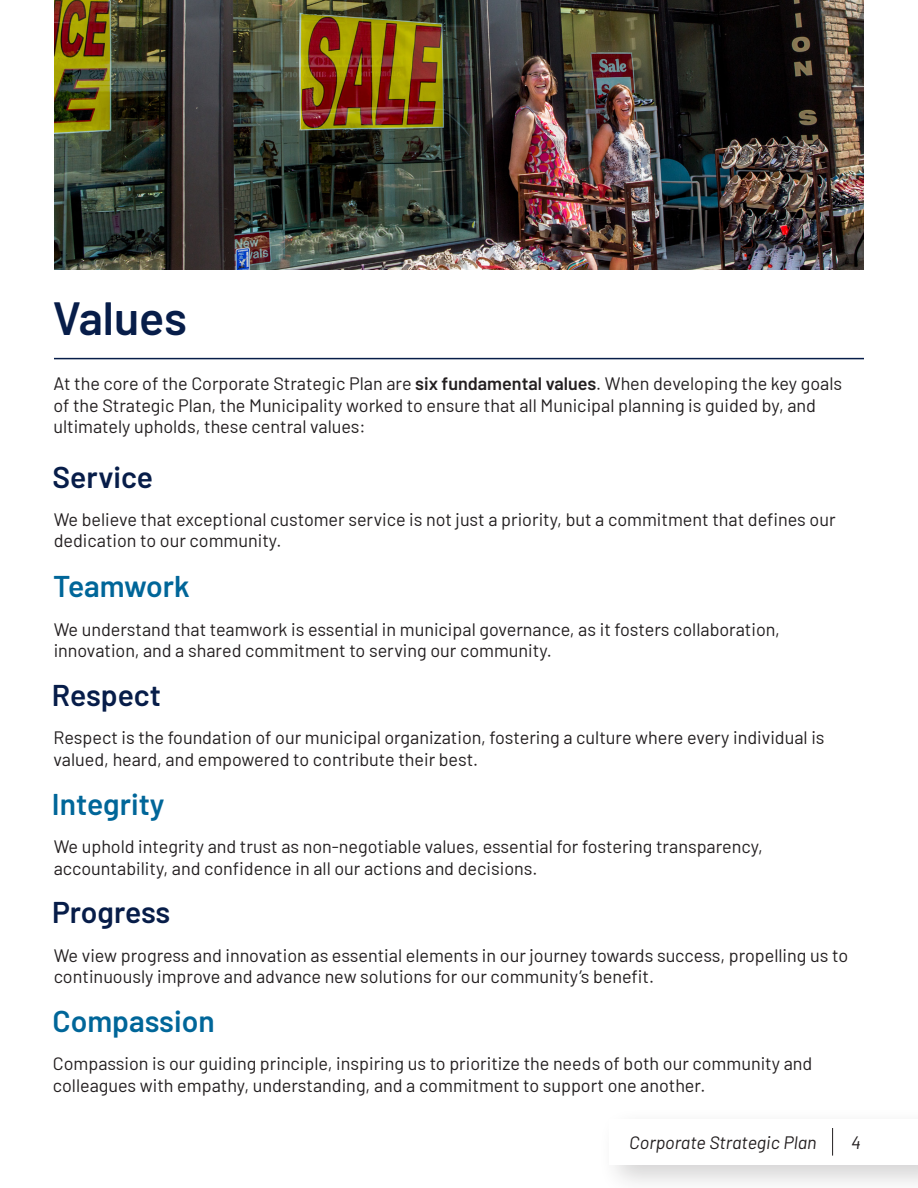
<style>
.page{position:relative;width:918px;height:1188px;background:#fff}
.page>*{position:absolute;margin:0;border:0;box-sizing:border-box;transform-origin:0 0}
.t1{font:600 46.5px "Barlow";color:#071d49}
.t2{font:600 30px "Barlow";color:#069}
.t3{font:600 30px "Barlow";color:#071d49}
.t4{font:18px/21.6px "Barlow";color:#231f20}
.t5{font:italic 18px "Barlow";color:#231f20}
.s1{font-weight:600}
</style>
<div class="page">
<div style="left:598px;top:1107px;width:320px;height:81px;background:#231f20;opacity:.2"></div>
<div style="left:610px;top:1119px;width:308px;height:46px;background:#fff"></div>
<svg style="left:832px;top:1128px;width:1px;height:28px"></svg>
<hr style="left:54px;top:358px;width:810px;height:1px;background:#071d49">
<img style="left:54px;top:0;width:810px;height:270px">
<p class="t1" style="left:53px;top:284px;width:136px">Values</p>
<p class="t4" style="left:53px;top:371px;width:790px">At the core of the Corporate Strategic Plan are <span class="s1">six fundamental values</span>. When developing the key goals of the Strategic Plan, the Municipality worked to ensure that all Municipal planning is guided by, and ultimately upholds, these central values:</p>
<p class="t3" style="left:53px;top:455px;width:102px">Service</p>
<p class="t4" style="left:54px;top:507px;width:783px">We believe that exceptional customer service is not just a priority, but a commitment that defines our dedication to our community.</p>
<p class="t2" style="left:53px;top:565px;width:138px">Teamwork</p>
<p class="t4" style="left:54px;top:617px;width:728px">We understand that teamwork is essential in municipal governance, as it fosters collaboration, innovation, and a shared commitment to serving our community.</p>
<p class="t3" style="left:52px;top:673px;width:111px">Respect</p>
<p class="t4" style="left:54px;top:726px;width:773px">Respect is the foundation of our municipal organization, fostering a culture where every individual is valued, heard, and empowered to contribute their best.</p>
<p class="t2" style="left:52px;top:782px;width:114px">Integrity</p>
<p class="t4" style="left:54px;top:834px;width:711px">We uphold integrity and trust as non-negotiable values, essential for fostering transparency, accountability, and confidence in all our actions and decisions.</p>
<p class="t3" style="left:52px;top:891px;width:120px">Progress</p>
<p class="t4" style="left:54px;top:943px;width:796px">We view progress and innovation as essential elements in our journey towards success, propelling us to continuously improve and advance new solutions for our community’s benefit.</p>
<p class="t2" style="left:52px;top:999px;width:164px">Compassion</p>
<p class="t4" style="left:53px;top:1051px;width:761px">Compassion is our guiding principle, inspiring us to prioritize the needs of both our community and colleagues with empathy, understanding, and a commitment to support one another.</p>
<p class="t5" style="left:629px;top:1129px;width:189px">Corporate Strategic Plan</p>
<p class="t5" style="left:851px;top:1129px;width:11px">4</p>
</div>
